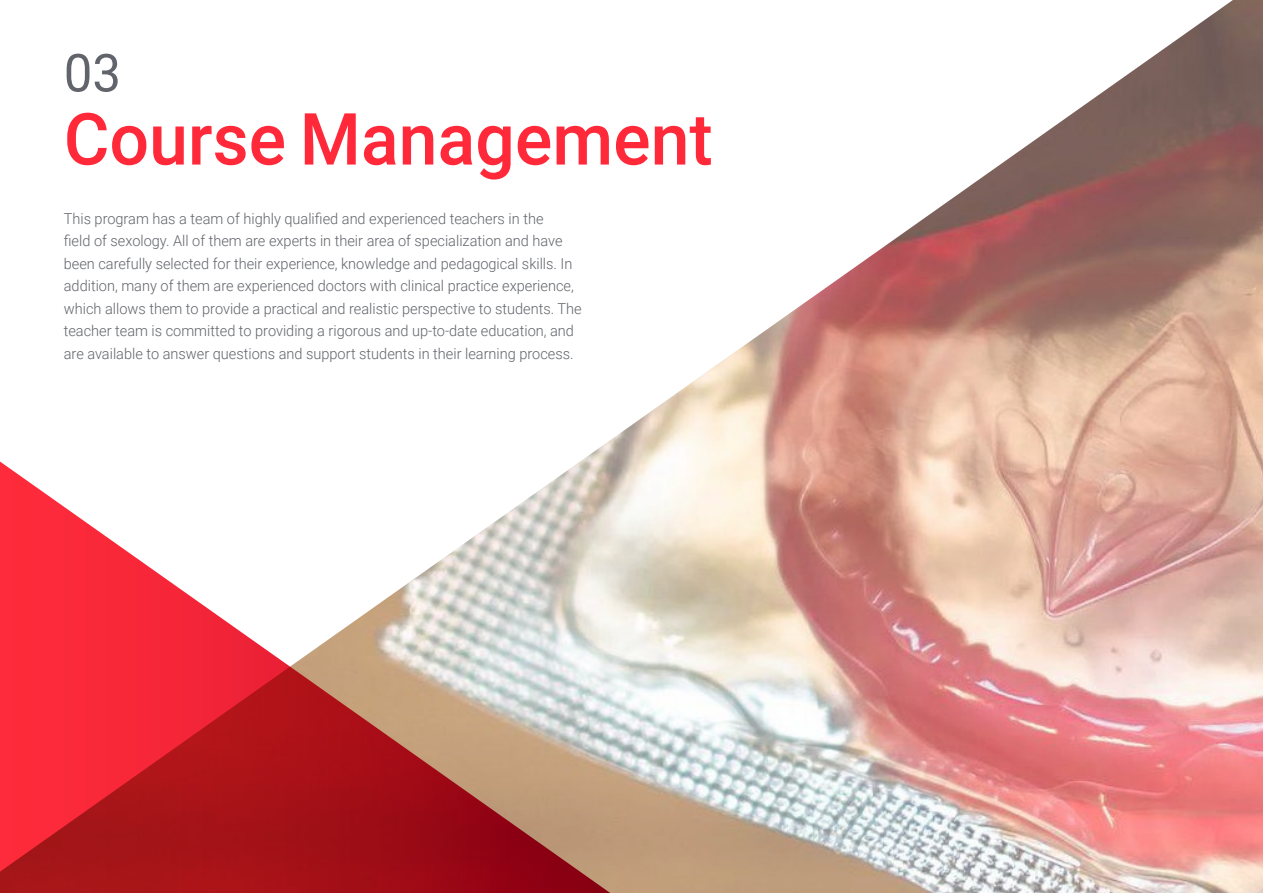
<style>
.page{position:relative;width:1263px;height:893px;background:#fff}
.page>*{position:absolute;margin:0;border:0;box-sizing:border-box;transform-origin:0 0}
.t1{font:500 72px "Roboto";color:#ff293a}
.t2{font:52.5px "Roboto";color:#61646a}
.t3{font:300 15px/22.5px "Roboto";color:#61646a}
</style>
<div class="page">
<img style="left:602px;top:0;width:661px;height:893px">
<svg style="left:0;top:446px;width:640px;height:447px"></svg>
<h2 class="t2" style="left:64px;top:36px;width:59px">03</h2>
<h1 class="t1" style="left:64px;top:89px;width:650px">Course Management</h1>
<p class="t3" style="left:64px;top:207px;width:519px">This program has a team of highly qualified and experienced teachers in the<br>field of sexology. All of them are experts in their area of specialization and have been carefully selected for their experience, knowledge and pedagogical skills. In addition, many of them are experienced doctors with clinical practice experience, which allows them to provide a practical and realistic perspective to students. The teacher team is committed to providing a rigorous and up-to-date education, and are available to answer questions and support students in their learning process.</p>
</div>
